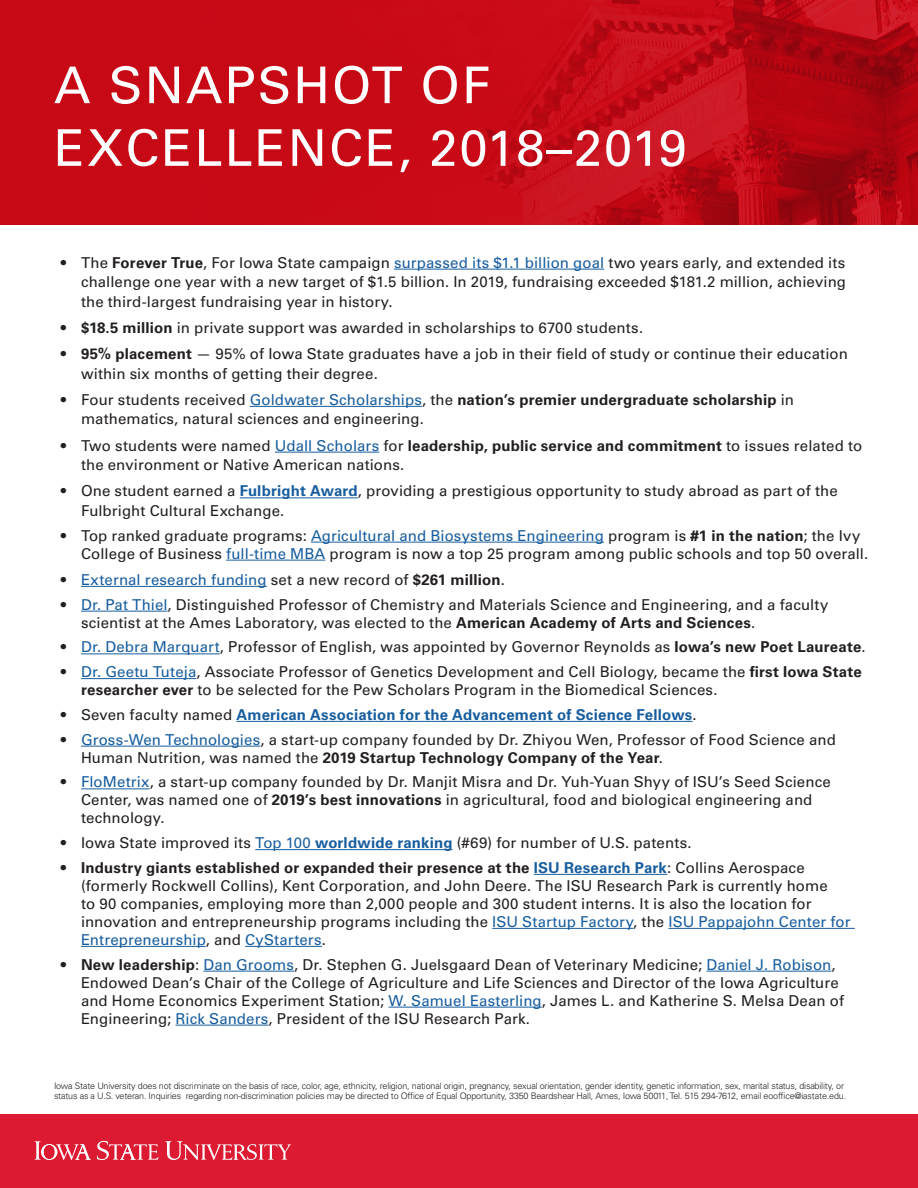
<style>
.page{position:relative;width:918px;height:1188px;background:#fff}
.page>*{position:absolute;margin:0;border:0;box-sizing:border-box;transform-origin:0 0}
.t1{font:50.7px "Univers";letter-spacing:.04em;color:#fff}
.t2{font:15px/18px "Univers LT Std";letter-spacing:.005em;color:#231f20}
.t3{font:700 15px "Univers LT Std";letter-spacing:.01em;color:#175d9e}
.t4{font:15px "Univers LT Std";letter-spacing:.01em;color:#175d9e}
.t5{font:300 9px/10.8px "Univers LT Std";letter-spacing:-.02em;color:#231f20}
.s1{font-weight:700}
.s2{color:#175d9e}
.s3{font-weight:700;color:#175d9e}
.s4{color:#231f20}
.s5{font-weight:700;color:#231f20}
.s6{font-weight:400;color:#231f20}
</style>
<div class="page">
<div style="left:0;top:1115px;width:918px;height:73px;background:#dc1a32"></div>
<hr style="left:394px;top:269px;width:210px;height:1px;background:#175d9e">
<hr style="left:250px;top:406px;width:172px;height:1px;background:#175d9e">
<hr style="left:275px;top:452px;width:104px;height:1px;background:#175d9e">
<hr style="left:240px;top:497px;width:118px;height:1px;background:#175d9e">
<hr style="left:311px;top:542px;width:293px;height:1px;background:#175d9e">
<hr style="left:226px;top:560px;width:99px;height:1px;background:#175d9e">
<hr style="left:81px;top:586px;width:186px;height:1px;background:#175d9e">
<hr style="left:81px;top:611px;width:87px;height:1px;background:#175d9e">
<hr style="left:81px;top:653px;width:139px;height:1px;background:#175d9e">
<hr style="left:81px;top:678px;width:115px;height:1px;background:#175d9e">
<hr style="left:237px;top:721px;width:456px;height:1px;background:#175d9e">
<hr style="left:81px;top:746px;width:179px;height:1px;background:#175d9e">
<hr style="left:81px;top:788px;width:69px;height:1px;background:#175d9e">
<hr style="left:255px;top:849px;width:198px;height:1px;background:#175d9e">
<hr style="left:534px;top:874px;width:133px;height:1px;background:#175d9e">
<hr style="left:492px;top:928px;width:141px;height:1px;background:#175d9e">
<hr style="left:668px;top:928px;width:187px;height:1px;background:#175d9e">
<hr style="left:81px;top:946px;width:125px;height:1px;background:#175d9e">
<hr style="left:245px;top:946px;width:77px;height:1px;background:#175d9e">
<hr style="left:203px;top:971px;width:91px;height:1px;background:#175d9e">
<hr style="left:706px;top:971px;width:125px;height:1px;background:#175d9e">
<hr style="left:388px;top:1007px;width:154px;height:1px;background:#175d9e">
<hr style="left:175px;top:1025px;width:94px;height:1px;background:#175d9e">
<svg style="left:35px;top:1141px;width:56px;height:19px"></svg>
<svg style="left:97px;top:1141px;width:62px;height:19px"></svg>
<svg style="left:165px;top:1141px;width:126px;height:19px"></svg>
<svg style="left:0;top:0;width:918px;height:225px;background:#c20a16"></svg>
<p class="t1" style="left:54px;top:55px;width:438px">A SNAPSHOT OF</p>
<p class="t1" style="left:54px;top:118px;width:634px">EXCELLENCE, 2018–2019</p>
<p class="t2" style="left:81px;top:253px;width:767px;line-height:19.5px;text-align:justify;text-indent:-20px">• The <span class="s1">Forever True</span>, For Iowa State campaign <span class="s2">surpassed its $1.1 billion goal</span> two years early, and extended its challenge one year with a new target of $1.5 billion. In 2019, fundraising exceeded $181.2 million, achieving the third-largest fundraising year in history.</p>
<p class="t2" style="left:61px;top:319px;width:584px"><span class="s1">• $18.5 million</span> in private support was awarded in scholarships to 6700 students.</p>
<p class="t2" style="left:81px;top:344px;width:768px;line-height:19.5px;text-indent:-20px"><span class="s1">• 95% placement</span> — 95% of Iowa State graduates have a job in their field of study or continue their education within six months of getting their degree.</p>
<p class="t2" style="left:81px;top:390px;width:715px;line-height:19.5px;text-indent:-20px">• Four students received <span class="s2">Goldwater Scholarships</span>, the <span class="s1">nation’s premier undergraduate scholarship</span> in mathematics, natural sciences and engineering.</p>
<p class="t2" style="left:81px;top:436px;width:783px;line-height:19.5px;text-indent:-20px">• Two students were named <span class="s2">Udall Scholars</span> for <span class="s1">leadership, public service and commitment</span> to issues related to the environment or Native American nations.</p>
<p class="t2" style="left:81px;top:481px;width:758px;line-height:19.5px;text-indent:-20px">• One student earned a <span class="s3">Fulbright Award</span>, providing a prestigious opportunity to study abroad as part of the<br>Fulbright Cultural Exchange.</p>
<p class="t2" style="left:81px;top:526px;width:789px;text-indent:-20px">• Top ranked graduate programs: <span class="s2">Agricultural and Biosystems Engineering</span> program is <span class="s1">#1 in the nation</span>; the Ivy<br>College of Business <span class="s2">full-time MBA</span> program is now a top 25 program among public schools and top 50 overall.</p>
<p class="t4" style="left:61px;top:571px;width:446px"><span class="s4">•</span> External research funding <span class="s4">set a new record of</span> <span class="s5">$261 million</span><span class="s4">.</span></p>
<p class="t2" style="left:81px;top:595px;width:749px;text-indent:-20px">• <span class="s2">Dr. Pat Thiel</span>, Distinguished Professor of Chemistry and Materials Science and Engineering, and a faculty scientist at the Ames Laboratory, was elected to the <span class="s1">American Academy of Arts and Sciences</span>.</p>
<p class="t2" style="left:61px;top:638px;width:806px">• <span class="s2">Dr. Debra Marquart</span>, Professor of English, was appointed by Governor Reynolds as <span class="s1">Iowa’s new Poet Laureate</span>.</p>
<p class="t2" style="left:81px;top:663px;width:782px;text-indent:-20px">• <span class="s2">Dr. Geetu Tuteja</span>, Associate Professor of Genetics Development and Cell Biology, became the <span class="s1">first Iowa State researcher ever</span> to be selected for the Pew Scholars Program in the Biomedical Sciences.</p>
<p class="t3" style="left:61px;top:706px;width:638px"><span class="s6">• Seven faculty named</span> American Association for the Advancement of Science Fellows<span class="s6">.</span></p>
<p class="t2" style="left:81px;top:730px;width:756px;text-indent:-20px">• <span class="s2">Gross-Wen Technologies</span>, a start-up company founded by Dr. Zhiyou Wen, Professor of Food Science and<br>Human Nutrition, was named the <span class="s1">2019 Startup Technology Company of the Year</span>.</p>
<p class="t2" style="left:81px;top:773px;width:751px;text-indent:-20px">• <span class="s2">FloMetrix</span>, a start-up company founded by Dr. Manjit Misra and Dr. Yuh-Yuan Shyy of ISU’s Seed Science<br>Center, was named one of <span class="s1">2019’s best innovations</span> in agricultural, food and biological engineering and technology.</p>
<p class="t2" style="left:61px;top:834px;width:632px">• Iowa State improved its <span class="s2">Top 100</span> <span class="s3">worldwide ranking</span> (#69) for number of U.S. patents.</p>
<p class="t2" style="left:81px;top:859px;width:771px;text-indent:-20px"><span class="s1">• Industry giants established or expanded their presence at the</span> <span class="s3">ISU Research Park</span>: Collins Aerospace (formerly Rockwell Collins), Kent Corporation, and John Deere. The ISU Research Park is currently home<br>to 90 companies, employing more than 2,000 people and 300 student interns. It is also the location for innovation and entrepreneurship programs including the <span class="s2">ISU Startup Factory</span>, the <span class="s2">ISU Pappajohn Center for Entrepreneurship</span>, and <span class="s2">CyStarters</span>.</p>
<p class="t2" style="left:81px;top:955px;width:765px;text-indent:-20px"><span class="s1">• New leadership</span>: <span class="s2">Dan Grooms</span>, Dr. Stephen G. Juelsgaard Dean of Veterinary Medicine; <span class="s2">Daniel J. Robison</span>, Endowed Dean’s Chair of the College of Agriculture and Life Sciences and Director of the Iowa Agriculture and Home Economics Experiment Station; <span class="s2">W. Samuel Easterling</span>, James L. and Katherine S. Melsa Dean of Engineering; <span class="s2">Rick Sanders</span>, President of the ISU Research Park.</p>
<p class="t5" style="left:54px;top:1080px;width:794px">Iowa State University does not discriminate on the basis of race, color, age, ethnicity, religion, national origin, pregnancy, sexual orientation, gender identity, genetic information, sex, marital status, disability, or status as a U.S. veteran. Inquiries regarding non-discrimination policies may be directed to Office of Equal Opportunity, 3350 Beardshear Hall, Ames, Iowa 50011, Tel. 515 294-7612, email eooffice@iastate.edu.</p>
</div>
